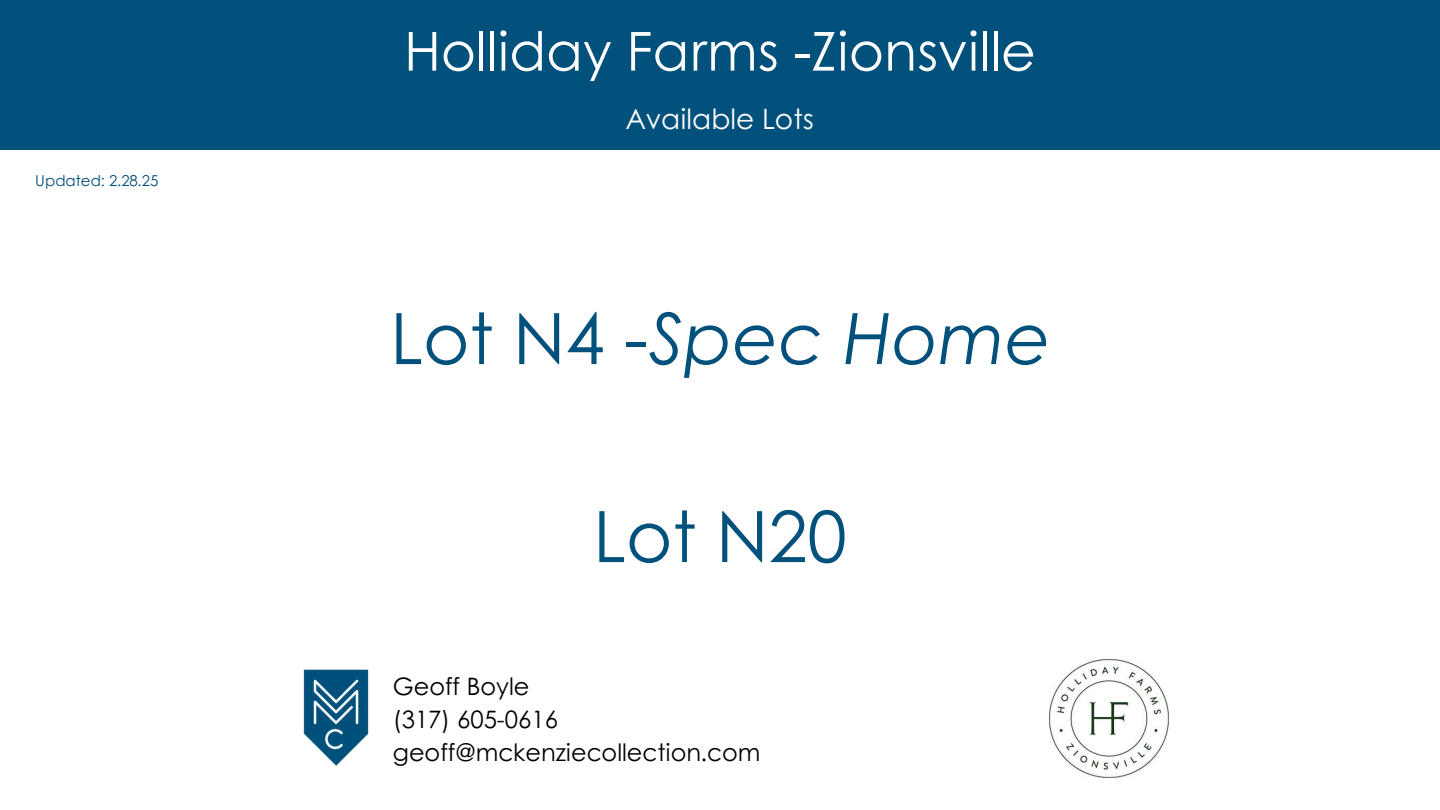
<style>
.page{position:relative;width:1440px;height:810px;background:#fff}
.page>*{position:absolute;margin:0;border:0;box-sizing:border-box;transform-origin:0 0}
.t1{font:italic 70.9px "Century Gothic";color:#01517c}
.t2{font:70.9px "Century Gothic";color:#01517c}
.t3{font:53.7px "Century Gothic";color:#fff}
.t4{font:28px "Century Gothic";color:#fff}
.t5{font:24px/33px "Century Gothic";color:#000}
.t6{font:15px "Century Gothic";color:#01517c}
.s1{font-style:normal}
</style>
<div class="page">
<div style="left:0;top:0;width:1440px;height:149px;background:#01517c"></div>
<img style="left:1050px;top:659px;width:118px;height:119px">
<img style="left:303px;top:670px;width:66px;height:96px">
<h1 class="t6" style="left:35px;top:169px;width:125px">Updated: 2.28.25</h1>
<h2 class="t3" style="left:404px;top:10px;width:633px">Holliday Farms -Zionsville</h2>
<h3 class="t4" style="left:626px;top:98px;width:189px">Available Lots</h3>
<p class="t1" style="left:390px;top:285px;width:661px"><span class="s1">Lot N4 -</span>Spec Home</p>
<h1 class="t2" style="left:593px;top:483px;width:255px">Lot N20</h1>
<p class="t5" style="left:393px;top:669px;width:369px">Geoff Boyle<br>(317) 605-0616 geoff@mckenziecollection.com</p>
</div>
